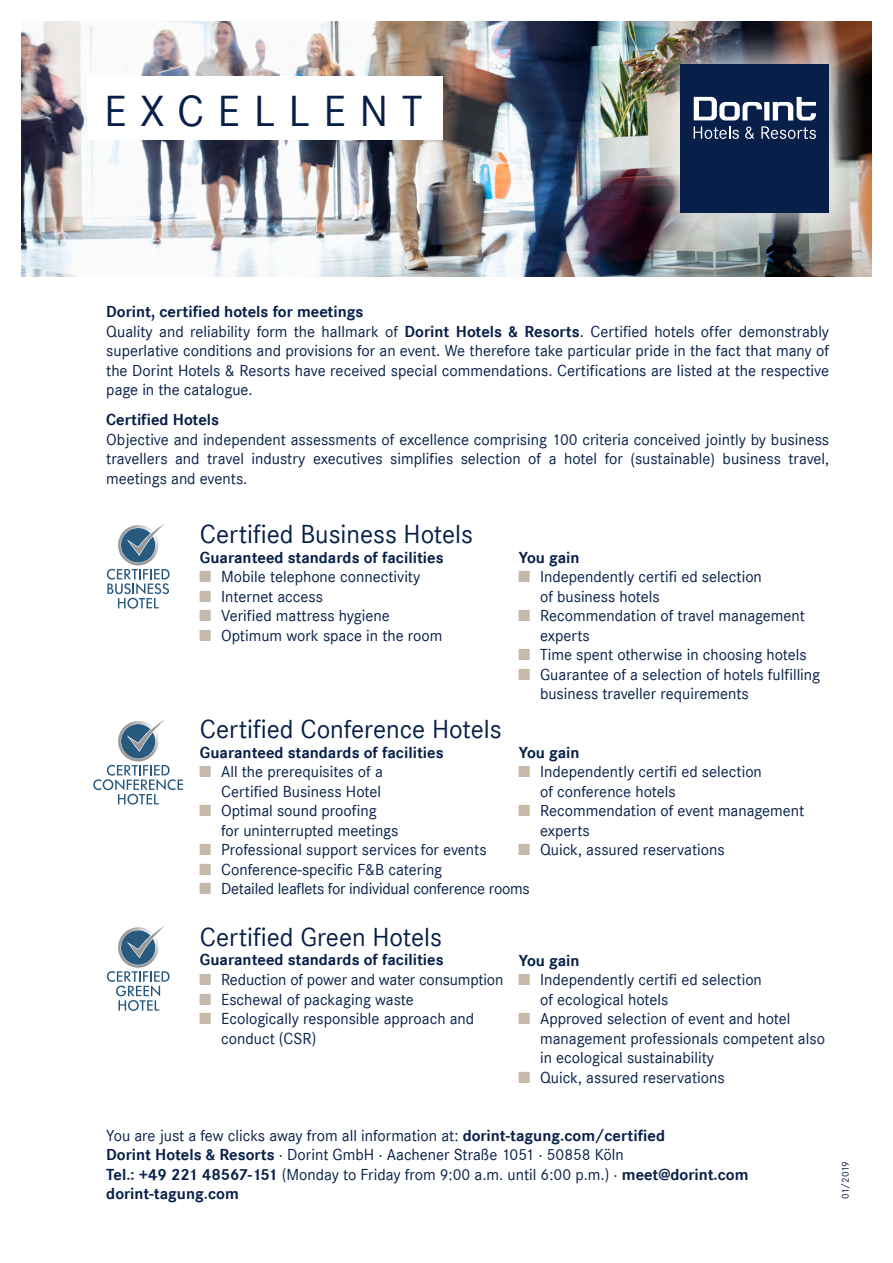
<style>
.page{position:relative;width:893px;height:1263px;background:#fff}
.page>*{position:absolute;margin:0;border:0;box-sizing:border-box;transform-origin:0 0}
.t1{font:45px "Corporate S";letter-spacing:.3em;color:#071f49}
.t2{font:27px "Corporate S";color:#071f49}
.t3{font:16.5px/19.5px "Corporate S";color:#071f49}
.t4{font:700 16.5px "Corporate S";color:#071f49}
.t5{font:10.5px "Corporate S";letter-spacing:-.07em;color:#071f49}
.s1{font-weight:700}
.s2{color:#c6b8ab}
</style>
<div class="page">
<img style="left:21px;top:21px;width:851px;height:255px">
<div style="left:87px;top:77px;width:355px;height:63px;background:#fff"></div>
<div style="left:641px;top:24px;width:228px;height:229px;background:#fff;opacity:.75"></div>
<div style="left:680px;top:64px;width:149px;height:149px;background:#071f49"></div>
<svg style="left:773px;top:97px;width:43px;height:23px"></svg>
<div style="left:764px;top:102px;width:5px;height:18px;background:#fff"></div>
<svg style="left:694px;top:97px;width:68px;height:23px"></svg>
<svg style="left:694px;top:126px;width:45px;height:13px"></svg>
<svg style="left:745px;top:127px;width:9px;height:12px"></svg>
<svg style="left:761px;top:126px;width:55px;height:13px"></svg>
<svg style="left:93px;top:720px;width:90px;height:85px"></svg>
<svg style="left:107px;top:524px;width:63px;height:85px"></svg>
<svg style="left:107px;top:925px;width:63px;height:86px"></svg>
<h1 class="t1" style="left:104px;top:85px;width:320px">EXCELLENT</h1>
<p class="t3" style="left:106px;top:302px;width:724px"><span class="s1">Dorint, certified hotels for meetings<br></span>Quality and reliability form the hallmark of <span class="s1">Dorint Hotels &amp; Resorts</span>. Certified hotels offer demonstrably superlative conditions and provisions for an event. We therefore take particular pride in the fact that many of the Dorint Hotels &amp; Resorts have received special commendations. Certifications are listed at the respective page in the catalogue.</p>
<p class="t4" style="left:106px;top:410px;width:114px">Certified Hotels</p>
<p class="t3" style="left:106px;top:430px;width:724px;text-align:justify">Objective and independent assessments of excellence comprising 100 criteria conceived jointly by business travellers and travel industry executives simplifies selection of a hotel for (sustainable) business travel, meetings and events.</p>
<h2 class="t2" style="left:200px;top:519px;width:275px">Certified Business Hotels</h2>
<p class="t4" style="left:200px;top:548px;width:245px">Guaranteed standards of facilities</p>
<p class="t3" style="left:200px;top:567px;width:222px"><span class="s2">■</span> Mobile telephone connectivity</p>
<p class="t3" style="left:200px;top:587px;width:125px"><span class="s2">■</span> Internet access</p>
<p class="t3" style="left:200px;top:606px;width:191px"><span class="s2">■</span> Verified mattress hygiene</p>
<p class="t3" style="left:200px;top:626px;width:244px"><span class="s2">■</span> Optimum work space in the room</p>
<p class="t4" style="left:519px;top:548px;width:62px">You gain</p>
<p class="t3" style="left:540px;top:567px;width:223px;text-indent:-21px"><span class="s2">■</span> Independently certifi ed selection of business hotels</p>
<p class="t3" style="left:540px;top:606px;width:266px;text-indent:-21px"><span class="s2">■</span> Recommendation of travel management experts</p>
<p class="t3" style="left:519px;top:645px;width:290px"><span class="s2">■</span> Time spent otherwise in choosing hotels</p>
<p class="t3" style="left:540px;top:665px;width:282px;text-indent:-21px"><span class="s2">■</span> Guarantee of a selection of hotels fulfilling business traveller requirements</p>
<h2 class="t2" style="left:200px;top:714px;width:303px">Certified Conference Hotels</h2>
<p class="t4" style="left:200px;top:743px;width:245px">Guaranteed standards of facilities</p>
<p class="t3" style="left:200px;top:762px;width:184px;text-align:right"><span class="s2">■</span> All the prerequisites of a<br>Certified Business Hotel</p>
<p class="t3" style="left:221px;top:801px;width:179px;text-indent:-21px"><span class="s2">■</span> Optimal sound proofing for uninterrupted meetings</p>
<p class="t3" style="left:200px;top:840px;width:288px"><span class="s2">■</span> Professional support services for events</p>
<p class="t3" style="left:200px;top:860px;width:244px"><span class="s2">■</span> Conference-specific F&amp;B catering</p>
<p class="t3" style="left:200px;top:879px;width:331px"><span class="s2">■</span> Detailed leaflets for individual conference rooms</p>
<h2 class="t2" style="left:200px;top:922px;width:244px">Certified Green Hotels</h2>
<p class="t4" style="left:200px;top:950px;width:245px">Guaranteed standards of facilities</p>
<p class="t3" style="left:200px;top:970px;width:305px"><span class="s2">■</span> Reduction of power and water consumption</p>
<p class="t3" style="left:200px;top:989px;width:215px"><span class="s2">■</span> Eschewal of packaging waste</p>
<p class="t3" style="left:221px;top:1009px;width:255px;text-indent:-21px"><span class="s2">■</span> Ecologically responsible approach and conduct (CSR)</p>
<p class="t4" style="left:519px;top:743px;width:62px">You gain</p>
<p class="t3" style="left:540px;top:762px;width:223px;text-indent:-21px"><span class="s2">■</span> Independently certifi ed selection of conference hotels</p>
<p class="t3" style="left:540px;top:801px;width:266px;text-indent:-21px"><span class="s2">■</span> Recommendation of event management experts</p>
<p class="t3" style="left:519px;top:840px;width:207px"><span class="s2">■</span> Quick, assured reservations</p>
<p class="t4" style="left:519px;top:950px;width:62px">You gain</p>
<p class="t3" style="left:540px;top:970px;width:223px;text-indent:-21px"><span class="s2">■</span> Independently certifi ed selection of ecological hotels</p>
<p class="t3" style="left:540px;top:1009px;width:286px;text-indent:-21px"><span class="s2">■</span> Approved selection of event and hotel management professionals competent also in ecological sustainability</p>
<p class="t3" style="left:519px;top:1067px;width:207px"><span class="s2">■</span> Quick, assured reservations</p>
<p class="t3" style="left:106px;top:1125px;width:644px">You are just a few clicks away from all information at: <span class="s1">dorint-tagung.com/certified<br>Dorint Hotels &amp; Resorts</span> · Dorint GmbH · Aachener Straße 1051 · 50858 Köln<br><span class="s1">Tel.: +49 221 48567-151</span> (Monday to Friday from 9:00 a.m. until 6:00 p.m.) · <span class="s1">meet@dorint.com dorint-tagung.com</span></p>
<p class="t5" style="left:839px;top:1199px;width:39px;rotate:-90deg">01/2019</p>
</div>
